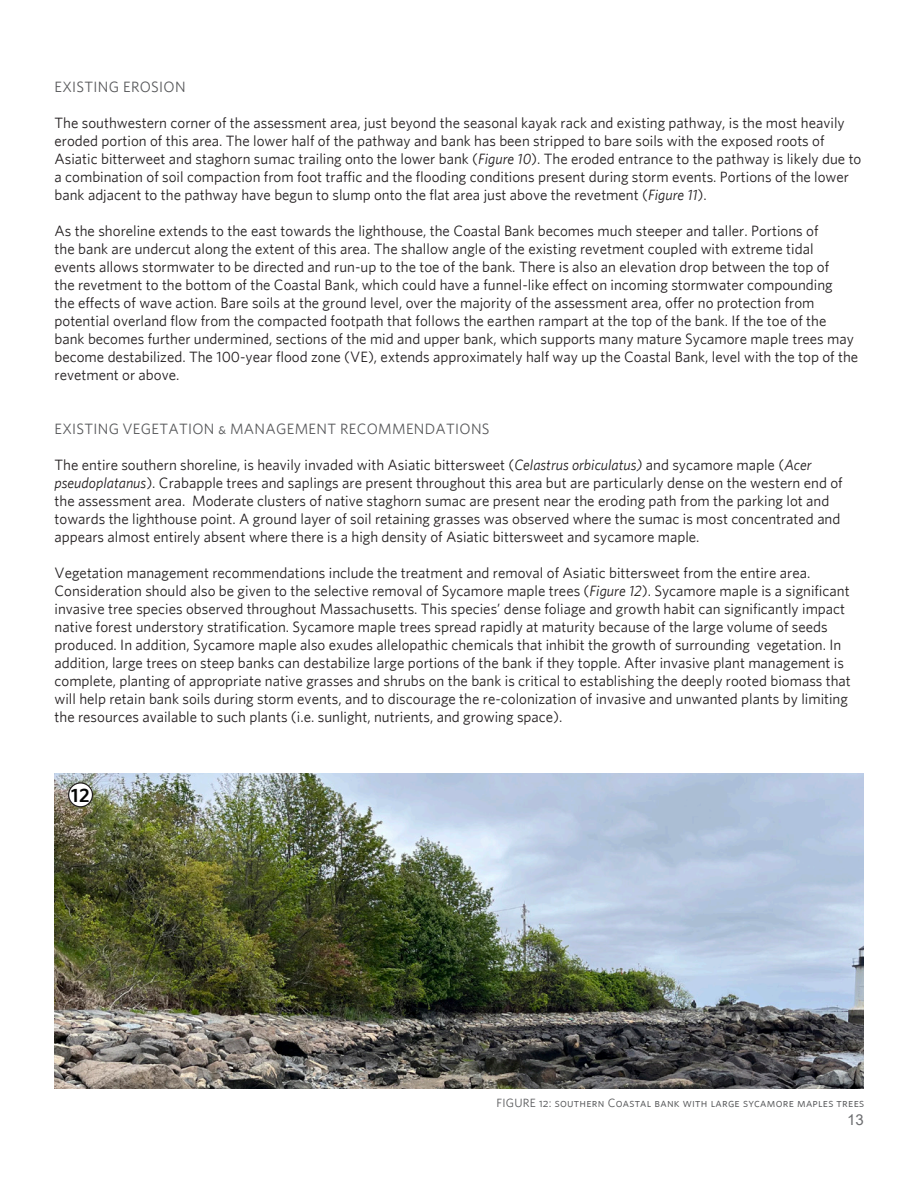
<style>
.page{position:relative;width:918px;height:1188px;background:#fff}
.page>*{position:absolute;margin:0;border:0;box-sizing:border-box;transform-origin:0 0}
.Diagram_Labels_Bold{font:600 19.5px "Whitney HTF";color:#040503}
.Body_Text{font:15px/18px "Whitney HTF";color:#231f20}
.Photo_Titles{font:15px "Whitney HTF Book SC";letter-spacing:.02em;color:#57585a}
.t1{font:15px "Arial";color:#6c6d70}
.Photo_Titles-2{font:12px "Whitney HTF Book SC";letter-spacing:.02em;color:#57585a}
.s1{font-style:italic}
</style>
<div class="page">
<img style="left:55px;top:773px;width:809px;height:315px">
<div style="left:69px;top:783px;width:23px;height:24px;background:#fff;border-radius:50%"></div>
<div style="left:68px;top:782px;width:25px;height:25px;border:1px solid #231f20;border-radius:50%"></div>
<p class="Photo_Titles" style="left:55px;top:78px;width:133px">EXISTING EROSION</p>
<p class="Body_Text" style="left:55px;top:113px;width:808px">The southwestern corner of the assessment area, just beyond the seasonal kayak rack and existing pathway, is the most heavily eroded portion of this area. The lower half of the pathway and bank has been stripped to bare soils with the exposed roots of Asiatic bitterweet and staghorn sumac trailing onto the lower bank (<span class="s1">Figure 10</span>). The eroded entrance to the pathway is likely due to a combination of soil compaction from foot traffic and the flooding conditions present during storm events. Portions of the lower bank adjacent to the pathway have begun to slump onto the flat area just above the revetment (<span class="s1">Figure 11</span>).</p>
<p class="Body_Text" style="left:55px;top:221px;width:805px">As the shoreline extends to the east towards the lighthouse, the Coastal Bank becomes much steeper and taller. Portions of<br>the bank are undercut along the extent of this area. The shallow angle of the existing revetment coupled with extreme tidal events allows stormwater to be directed and run-up to the toe of the bank. There is also an elevation drop between the top of<br>the revetment to the bottom of the Coastal Bank, which could have a funnel-like effect on incoming stormwater compounding<br>the effects of wave action. Bare soils at the ground level, over the majority of the assessment area, offer no protection from potential overland flow from the compacted footpath that follows the earthen rampart at the top of the bank. If the toe of the bank becomes further undermined, sections of the mid and upper bank, which supports many mature Sycamore maple trees may become destabilized. The 100-year flood zone (VE), extends approximately half way up the Coastal Bank, level with the top of the revetment or above.</p>
<p class="Photo_Titles" style="left:55px;top:420px;width:437px">EXISTING VEGETATION &amp; MANAGEMENT RECOMMENDATIONS</p>
<p class="Body_Text" style="left:55px;top:455px;width:790px">The entire southern shoreline, is heavily invaded with Asiatic bittersweet (<span class="s1">Celastrus orbiculatus)</span> and sycamore maple (<span class="s1">Acer pseudoplatanus</span>). Crabapple trees and saplings are present throughout this area but are particularly dense on the western end of the assessment area. Moderate clusters of native staghorn sumac are present near the eroding path from the parking lot and towards the lighthouse point. A ground layer of soil retaining grasses was observed where the sumac is most concentrated and appears almost entirely absent where there is a high density of Asiatic bittersweet and sycamore maple.</p>
<p class="Body_Text" style="left:55px;top:563px;width:798px">Vegetation management recommendations include the treatment and removal of Asiatic bittersweet from the entire area.<br>Consideration should also be given to the selective removal of Sycamore maple trees (<span class="s1">Figure 12</span>). Sycamore maple is a significant invasive tree species observed throughout Massachusetts. This species’ dense foliage and growth habit can significantly impact native forest understory stratification. Sycamore maple trees spread rapidly at maturity because of the large volume of seeds produced. In addition, Sycamore maple also exudes allelopathic chemicals that inhibit the growth of surrounding vegetation. In addition, large trees on steep banks can destabilize large portions of the bank if they topple. After invasive plant management is complete, planting of appropriate native grasses and shrubs on the bank is critical to establishing the deeply rooted biomass that will help retain bank soils during storm events, and to discourage the re-colonization of invasive and unwanted plants by limiting the resources available to such plants (i.e. sunlight, nutrients, and growing space).</p>
<p class="Diagram_Labels_Bold" style="left:71px;top:783px;width:20px">12</p>
<p class="Photo_Titles-2" style="left:496px;top:1096px;width:369px">FIGURE 12: southern Coastal bank with large sycamore maples trees</p>
<p class="t1" style="left:847px;top:1110px;width:18px">13</p>
</div>
